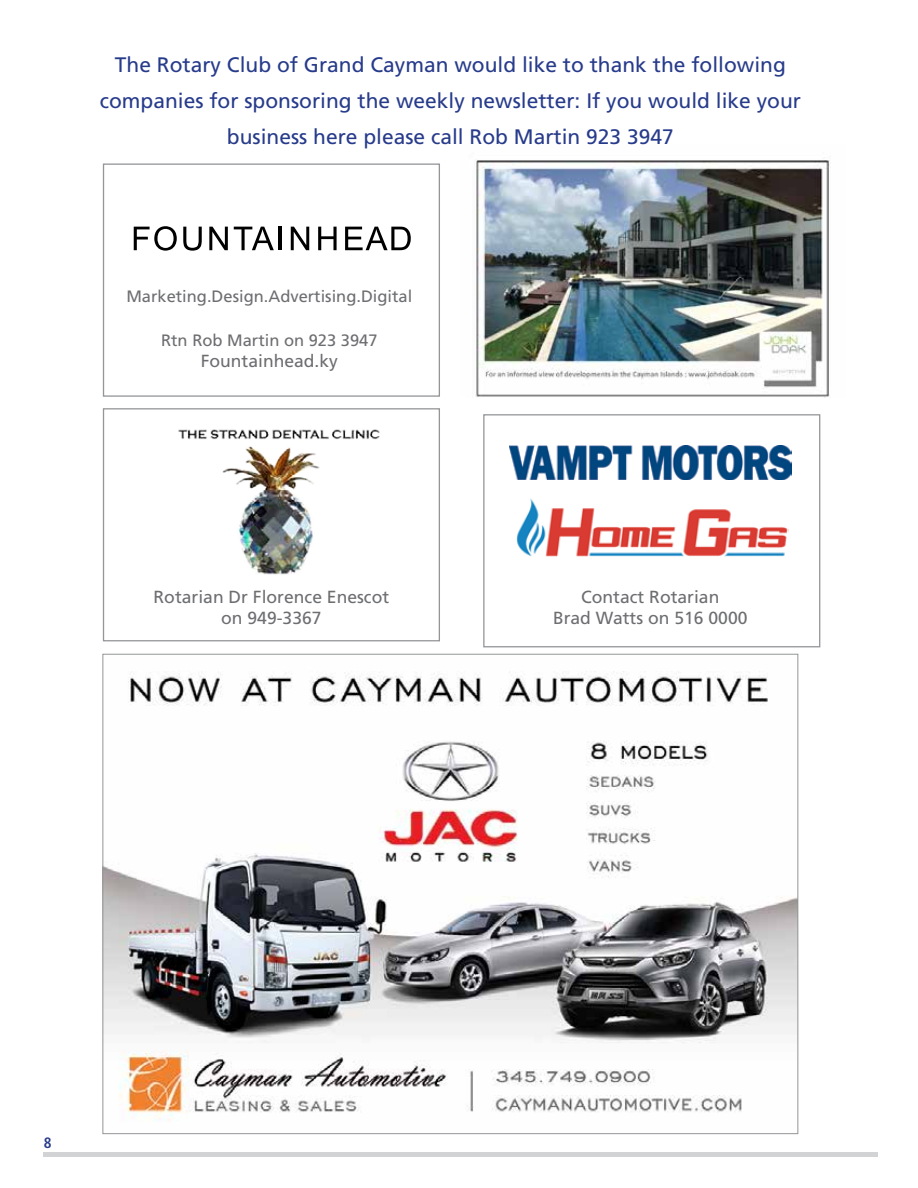
<style>
.page{position:relative;width:918px;height:1188px;background:#fff}
.page>*{position:absolute;margin:0;border:0;box-sizing:border-box;transform-origin:0 0}
.t1{font:21px/36px "Frutiger LT Std";color:#273b8b;text-align:center}
.t2{font:17.55px/21px "Frutiger LT Std";color:#6d6e71;text-align:center}
.t3{font:16.5px "Frutiger LT Std";color:#6d6e71}
.t4{font:700 condensed 15px "Frutiger LT Std";color:#273b8b}
</style>
<div class="page">
<svg style="left:134px;top:226px;width:43px;height:25px"></svg>
<svg style="left:183px;top:227px;width:19px;height:24px"></svg>
<svg style="left:209px;top:227px;width:19px;height:23px"></svg>
<svg style="left:234px;top:227px;width:40px;height:23px"></svg>
<hr style="left:278px;top:227px;width:3px;height:23px;background:#000">
<svg style="left:291px;top:227px;width:18px;height:23px"></svg>
<svg style="left:318px;top:227px;width:19px;height:23px"></svg>
<svg style="left:345px;top:227px;width:66px;height:23px"></svg>
<div style="left:103px;top:163px;width:337px;height:234px;border:1px solid #939598"></div>
<div style="left:103px;top:408px;width:337px;height:233px;border:1px solid #939598"></div>
<div style="left:483px;top:414px;width:337px;height:233px;border:1px solid #939598"></div>
<img style="left:178px;top:429px;width:202px;height:146px">
<img style="left:516px;top:499px;width:273px;height:58px">
<img style="left:105px;top:671px;width:691px;height:450px">
<img style="left:475px;top:160px;width:355px;height:237px">
<img style="left:510px;top:445px;width:281px;height:34px">
<hr style="left:43px;top:1152px;width:835px;height:4px;background:#d1d3d4">
<p class="t1" style="left:100px;top:47px;width:703px">The Rotary Club of Grand Cayman would like to thank the following companies for sponsoring the weekly newsletter: If you would like your business here please call Rob Martin 923 3947</p>
<p class="t3" style="left:126px;top:286px;width:288px">Marketing.Design.Advertising.Digital</p>
<p class="t3" style="left:161px;top:331px;width:218px">Rtn Rob Martin on 923 3947</p>
<p class="t2" style="left:201px;top:350px;width:139px">Fountainhead.ky</p>
<p class="t2" style="left:154px;top:586px;width:237px">Rotarian Dr Florence Enescot on 949-3367</p>
<p class="t2" style="left:553px;top:587px;width:196px">Contact Rotarian<br>Brad Watts on 516 0000</p>
<p class="t4" style="left:44px;top:1134px;width:9px">8</p>
</div>
